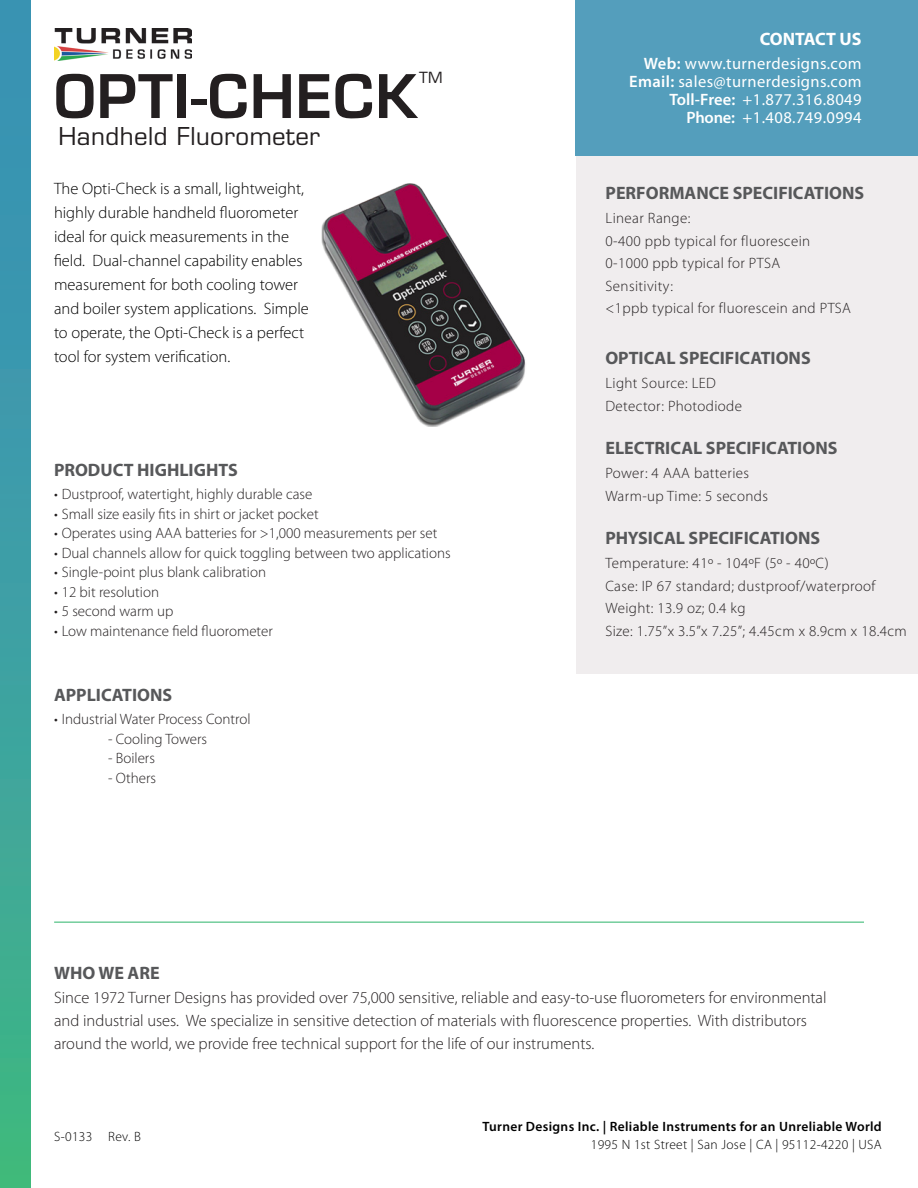
<style>
.page{position:relative;width:918px;height:1188px;background:#fff}
.page>*{position:absolute;margin:0;border:0;box-sizing:border-box;transform-origin:0 0}
.t1{font:600 58.5px "Eurostile LT";letter-spacing:.02em;color:#231f20}
.t2{font:24px "Eurostile LT";letter-spacing:.02em;color:#231f20}
.t3{font:700 18px "Myriad Pro";color:#57585a}
.t4{font:700 18px "Myriad Pro";color:#fff}
.Who_We_Are{font:300 16.5px/22.8px "Myriad Pro";color:#231f20}
.Summary_Text{font:300 16.5px/24px "Myriad Pro";color:#000}
.t5{font:16.5px "Myriad Pro";letter-spacing:.025em;color:#fff}
.t6{font:300 15px "Myriad Pro";color:#231f20}
.t7{font:300 15px "Myriad Pro";letter-spacing:.025em;color:#231f20}
.t8{font:15px "Eurostile LT";color:#231f20}
.Who_We_Are-2{font:600 13.5px "Myriad Pro";letter-spacing:.025em;color:#000}
.Who_We_Are-3{font:300 13.5px "Myriad Pro";letter-spacing:.025em;color:#000}
.s1{font-weight:600}
</style>
<div class="page">
<div style="left:576px;top:156px;width:342px;height:518px;background:#f0edee"></div>
<div style="left:0;top:0;width:30px;height:1188px;background:linear-gradient(to bottom,#398dbc,#41b585)"></div>
<img style="left:54px;top:28px;width:137px;height:32px">
<div style="left:576px;top:0;width:342px;height:156px;background:#549ebc"></div>
<hr style="left:54px;top:922px;width:810px;height:1px;background:#2bb469">
<img style="left:321px;top:183px;width:205px;height:244px">
<p class="t8" style="left:419px;top:69px;width:25px">TM</p>
<p class="t1" style="left:54px;top:60px;width:364px">OPTI-CHECK</p>
<p class="t2" style="left:58px;top:122px;width:263px">Handheld Fluorometer</p>
<p class="t4" style="left:760px;top:27px;width:103px">CONTACT US</p>
<p class="t5" style="left:644px;top:54px;width:219px"><span class="s1">Web:</span> www.turnerdesigns.com</p>
<p class="t5" style="left:629px;top:72px;width:234px"><span class="s1">Email:</span> sales@turnerdesigns.com</p>
<p class="t5" style="left:669px;top:90px;width:194px"><span class="s1">Toll-Free:</span> +1.877.316.8049</p>
<p class="t5" style="left:687px;top:108px;width:177px"><span class="s1">Phone:</span> +1.408.749.0994</p>
<p class="Summary_Text" style="left:54px;top:176px;width:256px">The Opti-Check is a small, lightweight, highly durable handheld fluorometer ideal for quick measurements in the field. Dual-channel capability enables measurement for both cooling tower and boiler system applications. Simple to operate, the Opti-Check is a perfect tool for system verification.</p>
<p class="t3" style="left:606px;top:182px;width:260px">PERFORMANCE SPECIFICATIONS</p>
<p class="t7" style="left:606px;top:209px;width:86px">Linear Range:</p>
<p class="t7" style="left:606px;top:232px;width:206px">0-400 ppb typical for fluorescein</p>
<p class="t7" style="left:606px;top:254px;width:176px">0-1000 ppb typical for PTSA</p>
<p class="t7" style="left:606px;top:277px;width:69px">Sensitivity:</p>
<p class="t7" style="left:606px;top:299px;width:247px">&lt;1ppb typical for fluorescein and PTSA</p>
<p class="t3" style="left:605px;top:347px;width:207px">OPTICAL SPECIFICATIONS</p>
<p class="t7" style="left:605px;top:374px;width:112px">Light Source: LED</p>
<p class="t7" style="left:605px;top:397px;width:138px">Detector: Photodiode</p>
<p class="t3" style="left:605px;top:437px;width:234px">ELECTRICAL SPECIFICATIONS</p>
<p class="t7" style="left:605px;top:464px;width:145px">Power: 4 AAA batteries</p>
<p class="t7" style="left:605px;top:487px;width:164px">Warm-up Time: 5 seconds</p>
<p class="t3" style="left:605px;top:527px;width:216px">PHYSICAL SPECIFICATIONS</p>
<p class="t7" style="left:605px;top:554px;width:225px">Temperature: 41º - 104ºF (5º - 40ºC)</p>
<p class="t7" style="left:605px;top:577px;width:272px">Case: IP 67 standard; dustproof/waterproof</p>
<p class="t7" style="left:605px;top:599px;width:142px">Weight: 13.9 oz; 0.4 kg</p>
<p class="t7" style="left:605px;top:622px;width:303px">Size: 1.75”x 3.5”x 7.25”; 4.45cm x 8.9cm x 18.4cm</p>
<p class="t3" style="left:54px;top:458px;width:185px">PRODUCT HIGHLIGHTS</p>
<p class="t6" style="left:54px;top:485px;width:260px">• Dustproof, watertight, highly durable case</p>
<p class="t6" style="left:54px;top:505px;width:266px">• Small size easily fits in shirt or jacket pocket</p>
<p class="t6" style="left:54px;top:524px;width:385px">• Operates using AAA batteries for &gt;1,000 measurements per set</p>
<p class="t6" style="left:54px;top:544px;width:398px">• Dual channels allow for quick toggling between two applications</p>
<p class="t6" style="left:54px;top:563px;width:214px">• Single-point plus blank calibration</p>
<p class="t6" style="left:54px;top:583px;width:107px">• 12 bit resolution</p>
<p class="t6" style="left:54px;top:602px;width:121px">• 5 second warm up</p>
<p class="t6" style="left:54px;top:622px;width:220px">• Low maintenance field fluorometer</p>
<p class="t3" style="left:54px;top:683px;width:120px">APPLICATIONS</p>
<p class="t6" style="left:54px;top:710px;width:198px">• Industrial Water Process Control</p>
<p class="t6" style="left:108px;top:730px;width:101px">- Cooling Towers</p>
<p class="t6" style="left:108px;top:749px;width:48px">- Boilers</p>
<p class="t6" style="left:108px;top:769px;width:50px">- Others</p>
<p class="t3" style="left:54px;top:961px;width:107px">WHO WE ARE</p>
<p class="Who_We_Are" style="left:54px;top:986px;width:774px">Since 1972 Turner Designs has provided over 75,000 sensitive, reliable and easy-to-use fluorometers for environmental and industrial uses. We specialize in sensitive detection of materials with fluorescence properties. With distributors around the world, we provide free technical support for the life of our instruments.</p>
<p class="Who_We_Are-3" style="left:54px;top:1128px;width:88px">S-0133 Rev. B</p>
<p class="Who_We_Are-2" style="left:482px;top:1118px;width:401px">Turner Designs Inc. | Reliable Instruments for an Unreliable World</p>
<p class="Who_We_Are-3" style="left:591px;top:1136px;width:293px">1995 N 1st Street | San Jose | CA | 95112-4220 | USA</p>
</div>
